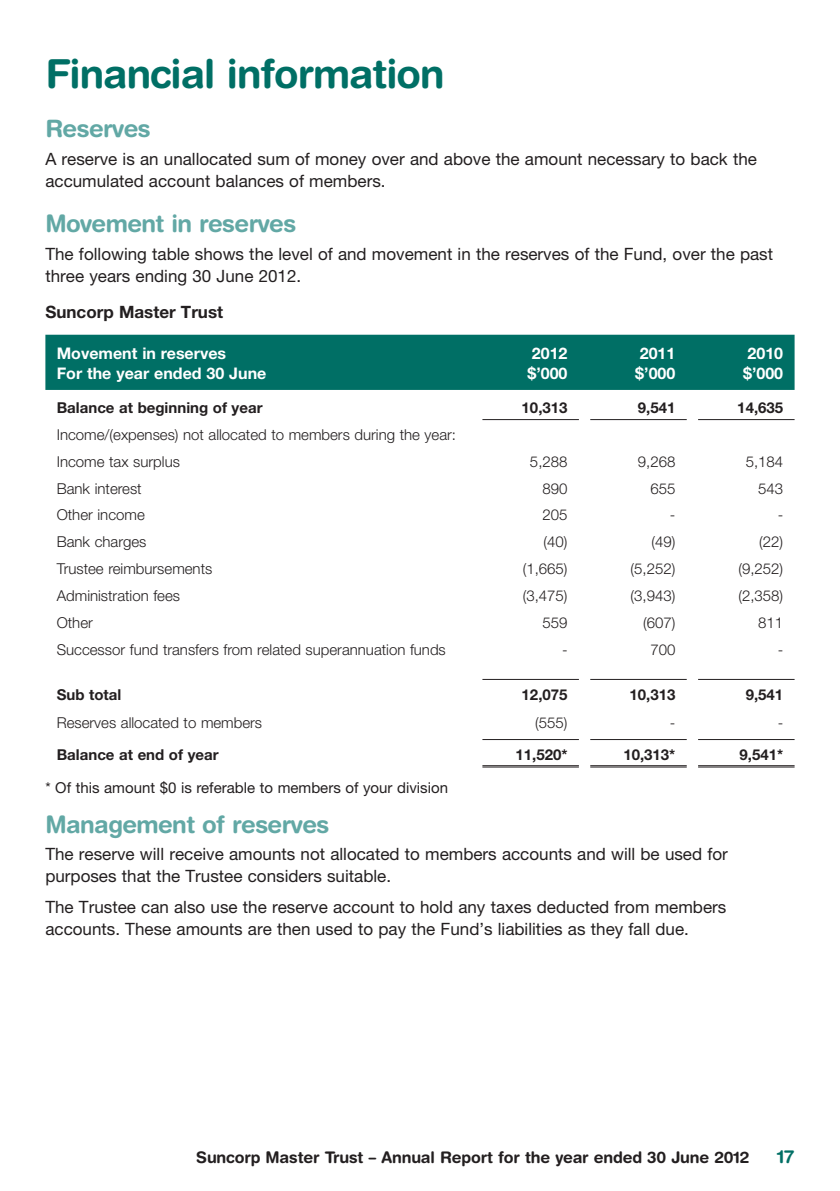
<style>
.page{position:relative;width:840px;height:1191px;background:#fff}
.page>*{position:absolute;margin:0;border:0;box-sizing:border-box;transform-origin:0 0}
.t1{font:700 40px "Helvetica Rounded";letter-spacing:-.025em;color:#006f65}
.t2{font:700 24px "Helvetica Rounded";letter-spacing:-.025em;color:#62a8a5}
.t3{font:700 18px "Helvetica Rounded";color:#006f65}
.t4{font:17px/22px "Helvetica Neue";color:#231f20}
.t5{font:700 17px "Helvetica Neue";color:#231f20}
.t6{font:700 16px/20px "Helvetica Neue";color:#fff}
.t7{font:700 16px "Helvetica Rounded";letter-spacing:-.01em;color:#231f20}
.t8{font:300 15px/26.8px "Helvetica Neue";color:#231f20}
.t9{font:700 15px "Helvetica Neue";color:#231f20}
.t10{font:15px "Helvetica Neue";color:#231f20}
</style>
<div class="page">
<div style="left:45px;top:335px;width:749px;height:55px;background:#006f65"></div>
<hr style="left:482px;top:739px;width:96px;height:1px;background:#231f20">
<hr style="left:482px;top:765px;width:96px;height:1px;background:#231f20">
<hr style="left:482px;top:766px;width:96px;height:1px;background:#231f20">
<hr style="left:590px;top:739px;width:96px;height:1px;background:#231f20">
<hr style="left:697px;top:739px;width:97px;height:1px;background:#231f20">
<hr style="left:590px;top:765px;width:96px;height:1px;background:#231f20">
<hr style="left:590px;top:766px;width:96px;height:1px;background:#231f20">
<hr style="left:697px;top:765px;width:97px;height:1px;background:#231f20">
<hr style="left:697px;top:766px;width:97px;height:1px;background:#231f20">
<hr style="left:482px;top:419px;width:96px;height:1px;background:#231f20">
<hr style="left:590px;top:419px;width:96px;height:1px;background:#231f20">
<hr style="left:697px;top:419px;width:97px;height:1px;background:#231f20">
<hr style="left:482px;top:679px;width:96px;height:1px;background:#231f20">
<hr style="left:590px;top:679px;width:96px;height:1px;background:#231f20">
<hr style="left:697px;top:679px;width:97px;height:1px;background:#231f20">
<h1 class="t1" style="left:45px;top:50px;width:400px">Financial information</h1>
<h2 class="t2" style="left:45px;top:114px;width:107px">Reserves</h2>
<p class="t4" style="left:45px;top:147px;width:712px">A reserve is an unallocated sum of money over and above the amount necessary to back the accumulated account balances of members.</p>
<h2 class="t2" style="left:45px;top:209px;width:252px">Movement in reserves</h2>
<p class="t4" style="left:45px;top:243px;width:728px">The following table shows the level of and movement in the reserves of the Fund, over the past three years ending 30 June 2012.</p>
<p class="t5" style="left:45px;top:302px;width:179px">Suncorp Master Trust</p>
<p class="t6" style="left:57px;top:342px;width:211px">Movement in reserves<br>For the year ended 30 June</p>
<p class="t6" style="left:527px;top:342px;width:42px">2012 $’000</p>
<p class="t6" style="left:635px;top:342px;width:42px">2011 $’000</p>
<p class="t6" style="left:742px;top:342px;width:42px">2010 $’000</p>
<p class="t9" style="left:57px;top:398px;width:207px">Balance at beginning of year</p>
<p class="t9" style="left:521px;top:398px;width:47px">10,313</p>
<p class="t9" style="left:637px;top:398px;width:39px">9,541</p>
<p class="t9" style="left:736px;top:398px;width:47px">14,635</p>
<p class="t8" style="left:57px;top:421px;width:400px">Income/(expenses) not allocated to members during the year:<br>Income tax surplus</p>
<p class="t8" style="left:529px;top:448px;width:39px">5,288</p>
<p class="t8" style="left:637px;top:448px;width:39px">9,268</p>
<p class="t8" style="left:745px;top:448px;width:39px">5,184</p>
<p class="t8" style="left:57px;top:474px;width:86px">Bank interest</p>
<p class="t8" style="left:542px;top:474px;width:27px">890</p>
<p class="t8" style="left:650px;top:474px;width:27px">655</p>
<p class="t8" style="left:757px;top:474px;width:27px">543</p>
<p class="t8" style="left:57px;top:501px;width:89px">Other income</p>
<p class="t8" style="left:542px;top:501px;width:27px">205</p>
<p class="t8" style="left:669px;top:501px;width:7px">-</p>
<p class="t8" style="left:777px;top:501px;width:7px">-</p>
<p class="t8" style="left:57px;top:528px;width:91px">Bank charges</p>
<p class="t8" style="left:543px;top:528px;width:25px">(40)</p>
<p class="t8" style="left:651px;top:528px;width:25px">(49)</p>
<p class="t8" style="left:758px;top:528px;width:25px">(22)</p>
<p class="t8" style="left:57px;top:555px;width:157px">Trustee reimbursements</p>
<p class="t8" style="left:522px;top:555px;width:46px">(1,665)</p>
<p class="t8" style="left:630px;top:555px;width:46px">(5,252)</p>
<p class="t8" style="left:738px;top:555px;width:46px">(9,252)</p>
<p class="t8" style="left:57px;top:582px;width:125px">Administration fees</p>
<p class="t8" style="left:522px;top:582px;width:46px">(3,475)</p>
<p class="t8" style="left:630px;top:582px;width:46px">(3,943)</p>
<p class="t8" style="left:738px;top:582px;width:46px">(2,358)</p>
<p class="t8" style="left:57px;top:608px;width:38px">Other</p>
<p class="t8" style="left:542px;top:608px;width:27px">559</p>
<p class="t8" style="left:642px;top:608px;width:34px">(607)</p>
<p class="t8" style="left:757px;top:608px;width:27px">811</p>
<p class="t8" style="left:57px;top:635px;width:390px">Successor fund transfers from related superannuation funds</p>
<p class="t8" style="left:561px;top:635px;width:7px">-</p>
<p class="t8" style="left:650px;top:635px;width:27px">700</p>
<p class="t8" style="left:777px;top:635px;width:7px">-</p>
<p class="t9" style="left:57px;top:685px;width:66px">Sub total</p>
<p class="t9" style="left:521px;top:685px;width:47px">12,075</p>
<p class="t9" style="left:629px;top:685px;width:47px">10,313</p>
<p class="t9" style="left:745px;top:685px;width:39px">9,541</p>
<p class="t8" style="left:57px;top:708px;width:207px">Reserves allocated to members</p>
<p class="t8" style="left:535px;top:708px;width:34px">(555)</p>
<p class="t8" style="left:669px;top:708px;width:7px">-</p>
<p class="t8" style="left:777px;top:708px;width:7px">-</p>
<p class="t9" style="left:57px;top:745px;width:163px">Balance at end of year</p>
<p class="t9" style="left:515px;top:745px;width:53px">11,520*</p>
<p class="t9" style="left:623px;top:745px;width:53px">10,313*</p>
<p class="t9" style="left:739px;top:745px;width:45px">9,541*</p>
<p class="t10" style="left:45px;top:778px;width:404px">* Of this amount $0 is referable to members of your division</p>
<h2 class="t2" style="left:45px;top:809px;width:285px">Management of reserves</h2>
<p class="t4" style="left:45px;top:843px;width:683px">The reserve will receive amounts not allocated to members accounts and will be used for purposes that the Trustee considers suitable.</p>
<p class="t4" style="left:45px;top:895px;width:682px">The Trustee can also use the reserve account to hold any taxes deducted from members accounts. These amounts are then used to pay the Fund’s liabilities as they fall due.</p>
<p class="t7" style="left:196px;top:1147px;width:554px">Suncorp Master Trust – Annual Report for the year ended 30 June 2012</p>
<p class="t3" style="left:776px;top:1145px;width:19px">17</p>
</div>
